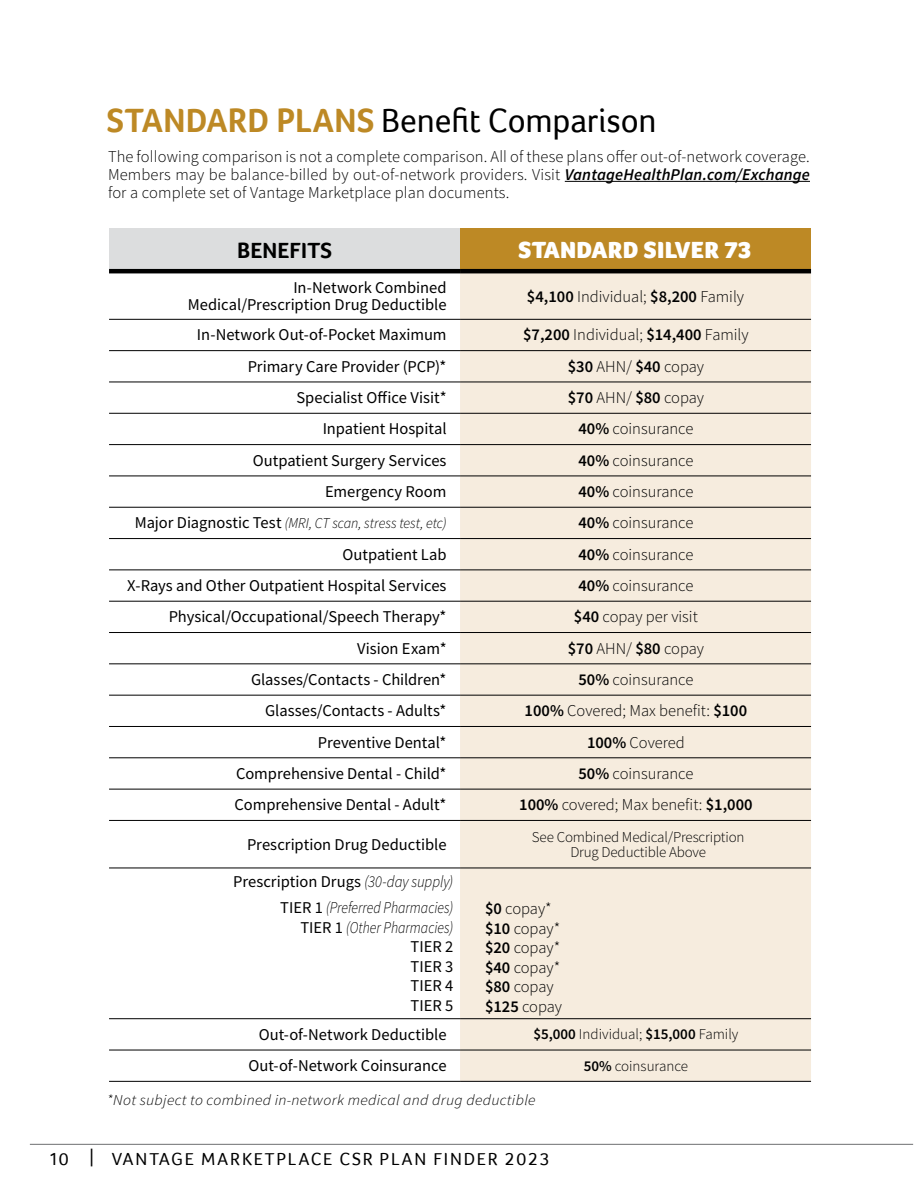
<style>
.page{position:relative;width:918px;height:1188px;background:#fff}
.page>*{position:absolute;margin:0;border:0;box-sizing:border-box;transform-origin:0 0}
.t1{font:34.5px "Foco";letter-spacing:-.005em;color:#000}
.t2{font:900 24px "Foco";letter-spacing:.01em;color:#fff}
.t3{font:700 22.5px "Foco";letter-spacing:.01em;color:#000}
.t4{font:18px "Foco";letter-spacing:.1em;color:#000}
.t5{font:300 16.5px/19.5px "Source Sans Pro";color:#000}
.t6{font:16.5px/19.5px "Source Sans Pro";color:#000;text-align:right}
.t7{font:italic 300 16.5px/26.2px "Source Sans Pro";color:#000;text-align:right;scale:.9 1}
.t8{font:300 15px/15px "Source Sans Pro";letter-spacing:-.01em;color:#000;text-align:center}
.t9{font:italic 300 15px "Source Sans Pro";letter-spacing:.02em;color:#000;scale:1.05 1}
.t10{font:italic 300 15px "Source Sans Pro";color:#000;scale:.95 1}
.s1{font-weight:700;color:#bd8925}
.s2{font-weight:600;font-style:italic}
.s3{font-weight:600}
.s4{font-weight:400;font-style:normal;font-size:16.5px}
.s5{font-weight:400;font-style:normal}
.s6{font-weight:300;font-style:italic}
</style>
<div class="page">
<hr style="left:30px;top:1144px;width:883px;height:1px;background:#6d6e71">
<div style="left:109px;top:228px;width:351px;height:43px;background:#dcddde"></div>
<div style="left:460px;top:228px;width:351px;height:43px;background:#bd8925"></div>
<div style="left:460px;top:273px;width:351px;height:808px;background:#f6ecde"></div>
<svg style="left:109px;top:351px;width:351px;height:730px"></svg>
<svg style="left:109px;top:633px;width:351px;height:124px"></svg>
<hr style="left:109px;top:868px;width:351px;height:1px;background:#000">
<hr style="left:109px;top:319px;width:351px;height:1px;background:#000">
<hr style="left:460px;top:319px;width:351px;height:1px;background:#000">
<hr style="left:109px;top:350px;width:351px;height:1px;background:#000">
<hr style="left:460px;top:350px;width:351px;height:1px;background:#000">
<hr style="left:109px;top:382px;width:351px;height:1px;background:#000">
<hr style="left:460px;top:382px;width:351px;height:1px;background:#000">
<hr style="left:109px;top:413px;width:351px;height:1px;background:#000">
<hr style="left:460px;top:413px;width:351px;height:1px;background:#000">
<hr style="left:109px;top:444px;width:351px;height:1px;background:#000">
<hr style="left:460px;top:444px;width:351px;height:1px;background:#000">
<hr style="left:109px;top:476px;width:351px;height:1px;background:#000">
<hr style="left:460px;top:476px;width:351px;height:1px;background:#000">
<hr style="left:109px;top:507px;width:351px;height:1px;background:#000">
<hr style="left:460px;top:507px;width:351px;height:1px;background:#000">
<hr style="left:109px;top:538px;width:351px;height:1px;background:#000">
<hr style="left:460px;top:538px;width:351px;height:1px;background:#000">
<hr style="left:109px;top:570px;width:351px;height:1px;background:#000">
<hr style="left:460px;top:570px;width:351px;height:1px;background:#000">
<hr style="left:109px;top:601px;width:351px;height:1px;background:#000">
<hr style="left:460px;top:601px;width:351px;height:1px;background:#000">
<hr style="left:109px;top:632px;width:351px;height:1px;background:#000">
<hr style="left:460px;top:632px;width:351px;height:1px;background:#000">
<hr style="left:109px;top:663px;width:351px;height:1px;background:#000">
<hr style="left:460px;top:663px;width:351px;height:1px;background:#000">
<hr style="left:109px;top:695px;width:351px;height:1px;background:#000">
<hr style="left:460px;top:695px;width:351px;height:1px;background:#000">
<hr style="left:109px;top:726px;width:351px;height:1px;background:#000">
<hr style="left:460px;top:726px;width:351px;height:1px;background:#000">
<hr style="left:109px;top:757px;width:351px;height:1px;background:#000">
<hr style="left:460px;top:757px;width:351px;height:1px;background:#000">
<hr style="left:109px;top:789px;width:351px;height:1px;background:#000">
<hr style="left:460px;top:789px;width:351px;height:1px;background:#000">
<hr style="left:109px;top:820px;width:351px;height:1px;background:#000">
<hr style="left:460px;top:820px;width:351px;height:1px;background:#000">
<hr style="left:109px;top:1050px;width:351px;height:1px;background:#000">
<hr style="left:460px;top:1050px;width:351px;height:1px;background:#000">
<hr style="left:109px;top:1081px;width:351px;height:1px;background:#000">
<hr style="left:460px;top:1081px;width:351px;height:1px;background:#000">
<hr style="left:109px;top:269px;width:351px;height:4px;background:#000">
<hr style="left:460px;top:269px;width:351px;height:4px;background:#000">
<hr style="left:460px;top:868px;width:351px;height:1px;background:#000">
<hr style="left:109px;top:1018px;width:351px;height:1px;background:#000">
<hr style="left:460px;top:1018px;width:351px;height:1px;background:#000">
<hr style="left:565px;top:181px;width:245px;height:1px;background:#000">
<h1 class="t1" style="left:107px;top:101px;width:551px"><span class="s1">STANDARD PLANS</span> Benefit Comparison</h1>
<p class="t5" style="left:108px;top:147px;width:704px;line-height:18px;text-align:justify">The following comparison is not a complete comparison. All of these plans offer out-of-network coverage.<br>Members may be balance-billed by out-of-network providers. Visit <span class="s2">VantageHealthPlan.com/Exchange </span>for a complete set of Vantage Marketplace plan documents.</p>
<h3 class="t3" style="left:237px;top:237px;width:97px">BENEFITS</h3>
<h2 class="t2" style="left:519px;top:236px;width:235px">STANDARD SILVER 73</h2>
<p class="t6" style="left:188px;top:279px;width:260px;line-height:17.2px">In-Network Combined<br>Medical/Prescription Drug Deductible</p>
<p class="t5" style="left:527px;top:286px;width:219px"><span class="s3">$4,100</span> Individual; <span class="s3">$8,200</span> Family</p>
<p class="t6" style="left:197px;top:325px;width:251px">In-Network Out-of-Pocket Maximum</p>
<p class="t5" style="left:523px;top:325px;width:227px"><span class="s3">$7,200</span> Individual; <span class="s3">$14,400</span> Family</p>
<p class="t6" style="left:248px;top:356px;width:200px">Primary Care Provider (PCP)*</p>
<p class="t5" style="left:568px;top:357px;width:138px"><span class="s3">$30</span> AHN/ <span class="s3">$40</span> copay</p>
<p class="t6" style="left:296px;top:388px;width:152px">Specialist Office Visit*</p>
<p class="t5" style="left:568px;top:388px;width:138px"><span class="s3">$70</span> AHN/ <span class="s3">$80</span> copay</p>
<p class="t6" style="left:323px;top:419px;width:125px">Inpatient Hospital</p>
<p class="t5" style="left:578px;top:419px;width:116px"><span class="s3">40%</span> coinsurance</p>
<p class="t6" style="left:253px;top:450px;width:195px">Outpatient Surgery Services</p>
<p class="t5" style="left:578px;top:451px;width:116px"><span class="s3">40%</span> coinsurance</p>
<p class="t6" style="left:325px;top:482px;width:123px">Emergency Room</p>
<p class="t5" style="left:578px;top:482px;width:116px"><span class="s3">40%</span> coinsurance</p>
<p class="t10" style="left:135px;top:514px;width:330px"><span class="s4">Major Diagnostic Test</span> (MRI, CT scan, stress test, etc)</p>
<p class="t5" style="left:578px;top:513px;width:116px"><span class="s3">40%</span> coinsurance</p>
<p class="t6" style="left:342px;top:544px;width:106px">Outpatient Lab</p>
<p class="t5" style="left:578px;top:544px;width:116px"><span class="s3">40%</span> coinsurance</p>
<p class="t6" style="left:127px;top:576px;width:321px">X-Rays and Other Outpatient Hospital Services</p>
<p class="t5" style="left:578px;top:576px;width:116px"><span class="s3">40%</span> coinsurance</p>
<p class="t6" style="left:169px;top:607px;width:279px">Physical/Occupational/Speech Therapy*</p>
<p class="t5" style="left:574px;top:607px;width:125px"><span class="s3">$40</span> copay per visit</p>
<p class="t6" style="left:357px;top:638px;width:91px">Vision Exam*</p>
<p class="t5" style="left:568px;top:638px;width:138px"><span class="s3">$70</span> AHN/ <span class="s3">$80</span> copay</p>
<p class="t6" style="left:251px;top:670px;width:197px">Glasses/Contacts - Children*</p>
<p class="t5" style="left:578px;top:670px;width:116px"><span class="s3">50%</span> coinsurance</p>
<p class="t6" style="left:265px;top:701px;width:183px">Glasses/Contacts - Adults*</p>
<p class="t5" style="left:525px;top:701px;width:224px"><span class="s3">100%</span> Covered; Max benefit: <span class="s3">$100</span></p>
<p class="t6" style="left:318px;top:732px;width:130px">Preventive Dental*</p>
<p class="t5" style="left:587px;top:732px;width:99px"><span class="s3">100%</span> Covered</p>
<p class="t6" style="left:236px;top:764px;width:212px">Comprehensive Dental - Child*</p>
<p class="t5" style="left:578px;top:764px;width:116px"><span class="s3">50%</span> coinsurance</p>
<p class="t6" style="left:235px;top:795px;width:214px">Comprehensive Dental - Adult*</p>
<p class="t5" style="left:519px;top:795px;width:235px"><span class="s3">100%</span> covered; Max benefit: <span class="s3">$1,000</span></p>
<p class="t6" style="left:247px;top:834px;width:201px">Prescription Drug Deductible</p>
<p class="t8" style="left:532px;top:829px;width:214px">See Combined Medical/Prescription<br>Drug Deductible Above</p>
<p class="t7" style="left:233px;top:868px;width:246px"><span class="s5">Prescription Drugs</span> (30-day supply)<br><span class="s5">TIER 1</span> (Preferred Pharmacies)</p>
<p class="t6" style="left:411px;top:918px;width:44px;text-align:justify;text-indent:-110px">TIER 1 <span class="s6">(Other Pharmacies)<br></span>TIER 2<br>TIER 3<br>TIER 4<br>TIER 5</p>
<p class="t5" style="left:485px;top:899px;width:79px"><span class="s3">$0</span> copay* <span class="s3">$10</span> copay* <span class="s3">$20</span> copay* <span class="s3">$40</span> copay* <span class="s3">$80</span> copay <span class="s3">$125</span> copay</p>
<p class="t6" style="left:259px;top:1024px;width:189px">Out-of-Network Deductible</p>
<p class="t8" style="left:533px;top:1027px;width:207px"><span class="s3">$5,000</span> Individual; <span class="s3">$15,000</span> Family</p>
<p class="t6" style="left:249px;top:1056px;width:199px">Out-of-Network Coinsurance</p>
<p class="t8" style="left:584px;top:1058px;width:106px"><span class="s3">50%</span> coinsurance</p>
<p class="t9" style="left:107px;top:1091px;width:410px">*Not subject to combined in-network medical and drug deductible</p>
<p class="t4" style="left:49px;top:1148px;width:502px">10 | VANTAGE MARKETPLACE CSR PLAN FINDER 2023</p>
</div>
